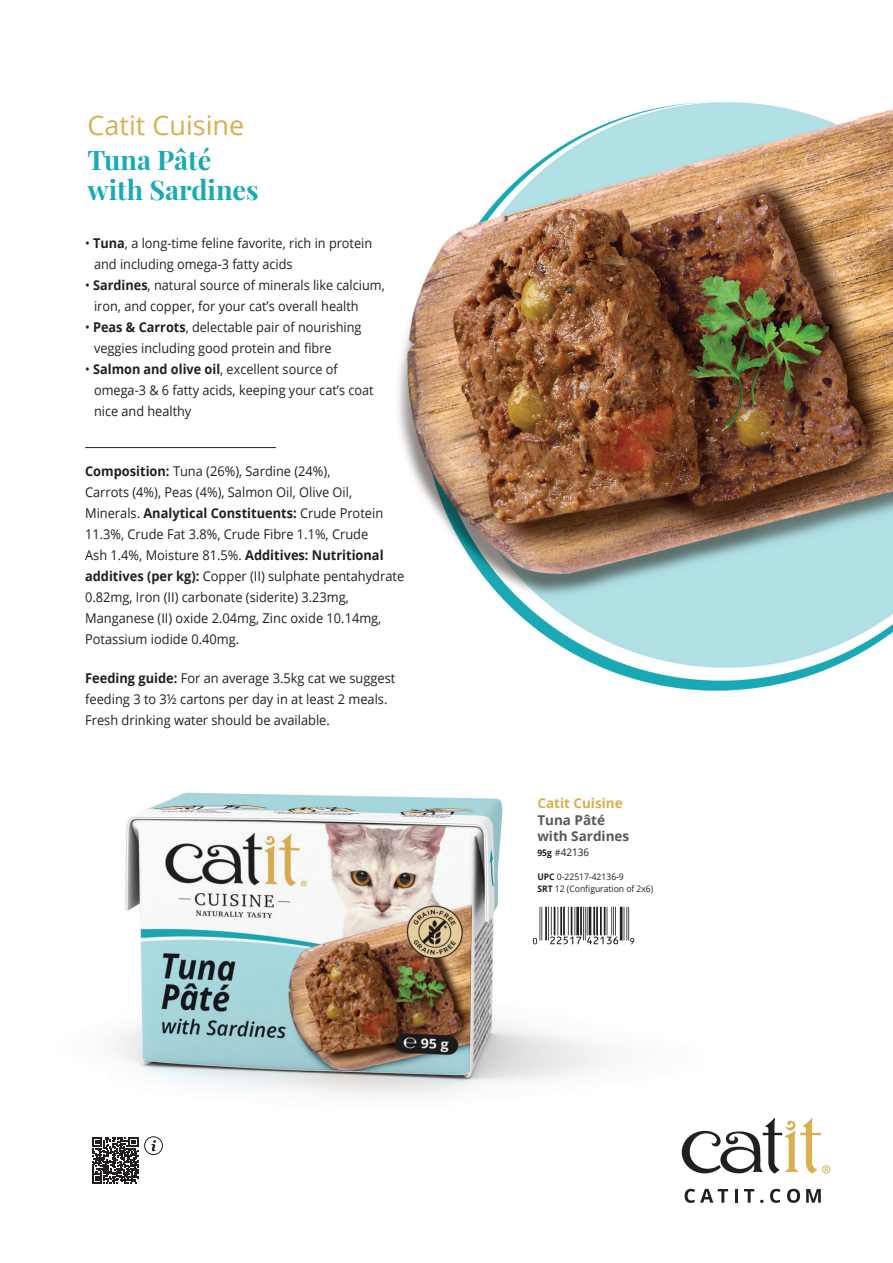
<style>
.page{position:relative;width:893px;height:1263px;background:#fff}
.page>*{position:absolute;margin:0;border:0;box-sizing:border-box;transform-origin:0 0}
.t1{font:700 27px/30px "Playfair Display";color:#19aab5}
.t2{font:27px "Open Sans";color:#d8ae50}
.t3{font:13.5px/21px "Open Sans";color:#231f20;scale:.95 1}
.t4{font:13.5px/21px "Open Sans";color:#231f20;scale:.94 1}
.t5{font:700 13.5px/16.2px "Open Sans";color:#57585a}
.t6{font:10.5px "Open Sans";color:#231f20;scale:.95 1}
.t7{font:9px "Open Sans";color:#231f20;scale:.95 1}
.s1{font-weight:700}
.s2{color:#d8ae50}
.s3{font-weight:700;font-size:9px}
.s4{font-size:9px}
</style>
<div class="page">
<img style="left:92px;top:792px;width:613px;height:406px">
<img style="left:398px;top:102px;width:495px;height:589px">
<svg style="left:682px;top:1118px;width:148px;height:55px"></svg>
<svg style="left:685px;top:1189px;width:43px;height:14px"></svg>
<svg style="left:735px;top:1189px;width:2px;height:14px"></svg>
<svg style="left:744px;top:1189px;width:10px;height:14px"></svg>
<svg style="left:770px;top:1189px;width:10px;height:14px"></svg>
<svg style="left:787px;top:1189px;width:13px;height:14px"></svg>
<svg style="left:806px;top:1189px;width:15px;height:14px"></svg>
<hr style="left:85px;top:447px;width:191px;height:1px;background:#231f20">
<hr style="left:628px;top:907px;width:1px;height:33px;background:#231f20">
<hr style="left:626px;top:907px;width:1px;height:33px;background:#231f20">
<hr style="left:624px;top:907px;width:1px;height:33px;background:#231f20">
<hr style="left:620px;top:907px;width:2px;height:33px;background:#231f20">
<hr style="left:585px;top:907px;width:1px;height:33px;background:#231f20">
<hr style="left:583px;top:907px;width:1px;height:33px;background:#231f20">
<hr style="left:580px;top:907px;width:2px;height:28px;background:#231f20">
<hr style="left:548px;top:907px;width:1px;height:33px;background:#231f20">
<hr style="left:545px;top:907px;width:2px;height:33px;background:#231f20">
<hr style="left:541px;top:907px;width:1px;height:33px;background:#231f20">
<hr style="left:539px;top:907px;width:1px;height:33px;background:#231f20">
<svg style="left:533px;top:938px;width:4px;height:6px"></svg>
<svg style="left:550px;top:907px;width:31px;height:37px"></svg>
<svg style="left:587px;top:907px;width:31px;height:37px"></svg>
<svg style="left:630px;top:938px;width:4px;height:6px"></svg>
<svg style="left:92px;top:1137px;width:47px;height:46px"></svg>
<svg style="left:151px;top:1140px;width:5px;height:11px"></svg>
<div style="left:144px;top:1136px;width:19px;height:19px;border:1px solid #231f20;border-radius:50%"></div>
<p class="t2" style="left:87px;top:107px;width:158px">Catit Cuisine</p>
<p class="t1" style="left:87px;top:143px;width:173px">Tuna Pâté with Sardines</p>
<p class="t3" style="left:94px;top:232px;width:294px;text-indent:-9px">• <span class="s1">Tuna</span>, a long-time feline favorite, rich in protein and including omega-3 fatty acids</p>
<p class="t4" style="left:94px;top:274px;width:311px;text-indent:-9px">• <span class="s1">Sardines</span>, natural source of minerals like calcium, iron, and copper, for your cat’s overall health</p>
<p class="t4" style="left:94px;top:316px;width:286px;text-indent:-9px">• <span class="s1">Peas &amp; Carrots</span>, delectable pair of nourishing veggies including good protein and fibre</p>
<p class="t4" style="left:94px;top:358px;width:299px;text-indent:-9px">• <span class="s1">Salmon and olive oil</span>, excellent source of omega-3 &amp; 6 fatty acids, keeping your cat’s coat nice and healthy</p>
<p class="t3" style="left:85px;top:461px;width:337px"><span class="s1">Composition:</span> Tuna (26%), Sardine (24%),<br>Carrots (4%), Peas (4%), Salmon Oil, Olive Oil, Minerals. <span class="s1">Analytical Constituents:</span> Crude Protein 11.3%, Crude Fat 3.8%, Crude Fibre 1.1%, Crude<br>Ash 1.4%, Moisture 81.5%. <span class="s1">Additives: Nutritional additives (per kg):</span> Copper (II) sulphate pentahydrate 0.82mg, Iron (II) carbonate (siderite) 3.23mg, Manganese (II) oxide 2.04mg, Zinc oxide 10.14mg, Potassium iodide 0.40mg.</p>
<p class="t3" style="left:85px;top:667px;width:328px"><span class="s1">Feeding guide:</span> For an average 3.5kg cat we suggest feeding 3 to 3½ cartons per day in at least 2 meals.<br>Fresh drinking water should be available.</p>
<p class="t5" style="left:537px;top:795px;width:93px"><span class="s2">Catit Cuisine<br></span>Tuna Pâté with Sardines</p>
<p class="t6" style="left:537px;top:845px;width:56px"><span class="s3">95g</span> <span class="s4">#</span>42136</p>
<p class="t7" style="left:537px;top:870px;width:92px"><span class="s1">UPC</span> 0-22517-42136-9</p>
<p class="t7" style="left:537px;top:882px;width:124px"><span class="s1">SRT</span> 12 (Configuration of 2x6)</p>
</div>
